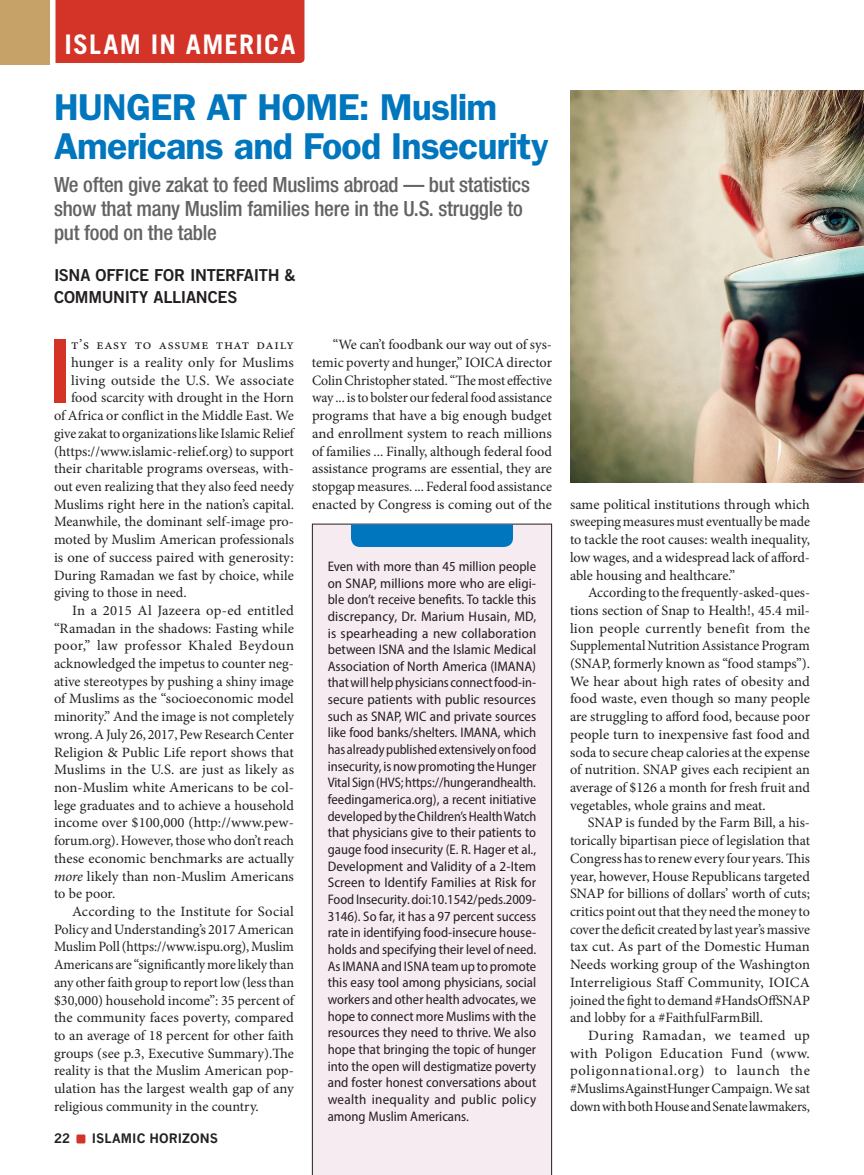
<style>
.page{position:relative;width:864px;height:1175px;background:#fff}
.page>*{position:absolute;margin:0;border:0;box-sizing:border-box;transform-origin:0 0}
.t1{font:88.8px "Franklin Gothic Extra Cond";color:#d43327}
.t2{font:600 37.5px/39px "Franklin Gothic";letter-spacing:-.02em;color:#0076be}
.t3{font:700 27px "Trade Gothic";letter-spacing:.045em;color:#fff}
.t4{font:500 condensed 21px/24px "Helvetica Neue";letter-spacing:-.01em;color:#636366}
.t5{font:16.5px/22.5px "Trade Gothic Bold Two";letter-spacing:-.02em;color:#231f20}
.t6{font:14.25px/17.7px "Minion Pro";color:#231f20;text-align:justify}
.t7{font:14.25px "Minion Pro";letter-spacing:.025em;color:#231f20}
.t8{font:14.25px "Minion Pro";letter-spacing:.02em;color:#231f20}
.t9{font:14.25px "Minion Pro";letter-spacing:.045em;color:#231f20}
.t10{font:semi-condensed 13.8px/16.6px "Myriad Pro";letter-spacing:.02em;color:#231f20;text-align:justify}
.t11{font:700 12.75px "News Gothic";letter-spacing:.005em;color:#231f20}
.s1{font-style:italic}
</style>
<div class="page">
<div style="left:312px;top:524px;width:240px;height:650px;background:#f6ebf1"></div>
<img style="left:570px;top:90px;width:294px;height:392px">
<div style="left:55px;top:0;width:250px;height:63px;background:#d43327"></div>
<div style="left:0;top:0;width:50px;height:64px;background:#c6a268"></div>
<div style="left:76px;top:1134px;width:9px;height:9px;background:#d43327;border-radius:2px"></div>
<div style="left:351px;top:524px;width:162px;height:23px;background:#0076be"></div>
<h3 class="t3" style="left:64px;top:28px;width:233px">ISLAM IN AMERICA</h3>
<h2 class="t2" style="left:54px;top:87px;width:496px">HUNGER AT HOME: Muslim<br>Americans and Food Insecurity</h2>
<h3 class="t4" style="left:54px;top:173px;width:478px">We often give zakat to feed Muslims abroad — but statistics show that many Muslim families here in the U.S. struggle to put food on the table</h3>
<p class="t5" style="left:54px;top:263px;width:243px">ISNA OFFICE FOR INTERFAITH &amp;<br>COMMUNITY ALLIANCES</p>
<h1 class="t1" style="left:51px;top:324px;width:20px">I</h1>
<p class="t9" style="left:71px;top:335px;width:224px">t’s easy to assume that daily</p>
<p class="t6" style="left:312px;top:336px;width:242px;text-indent:21px">“We can’t foodbank our way out of sys&shy;temic poverty and hunger,” IOICA director Colin Christopher stated. “The most effective way ... is to bolster our federal food assistance programs that have a big enough budget and enrollment system to reach millions of families ... Finally, although federal food assistance programs are essential, they are stopgap measures. ... Federal food assistance enacted by Congress is coming out of the</p>
<p class="t6" style="left:71px;top:354px;width:224px">hunger is a reality only for Muslims</p>
<p class="t6" style="left:71px;top:371px;width:225px">living outside the U.S. We associate</p>
<p class="t6" style="left:71px;top:389px;width:224px">food scarcity with drought in the Horn</p>
<p class="t6" style="left:54px;top:407px;width:241px">of Africa or conflict in the Middle East. We</p>
<p class="t6" style="left:54px;top:424px;width:242px">give zakat to organizations like Islamic Relief</p>
<p class="t6" style="left:54px;top:442px;width:242px">(https://www.islamic-relief.org) to support</p>
<p class="t6" style="left:54px;top:460px;width:242px">their charitable programs overseas, with-</p>
<p class="t6" style="left:54px;top:477px;width:242px">out even realizing that they also feed needy</p>
<p class="t6" style="left:54px;top:495px;width:242px">Muslims right here in the nation’s capital.</p>
<p class="t6" style="left:54px;top:513px;width:242px">Meanwhile, the dominant self-image pro-</p>
<p class="t6" style="left:54px;top:531px;width:241px">moted by Muslim American professionals</p>
<p class="t6" style="left:54px;top:548px;width:241px">is one of success paired with generosity:</p>
<p class="t6" style="left:54px;top:566px;width:241px">During Ramadan we fast by choice, while</p>
<p class="t6" style="left:54px;top:584px;width:134px">giving to those in need.</p>
<p class="t8" style="left:72px;top:601px;width:224px">In a 2015 Al Jazeera op-ed entitled</p>
<p class="t6" style="left:54px;top:619px;width:241px">“Ramadan in the shadows: Fasting while</p>
<p class="t7" style="left:54px;top:636px;width:242px">poor,” law professor Khaled Beydoun</p>
<p class="t6" style="left:54px;top:654px;width:241px">acknowledged the impetus to counter neg-</p>
<p class="t6" style="left:54px;top:672px;width:242px">ative stereotypes by pushing a shiny image</p>
<p class="t6" style="left:54px;top:690px;width:241px">of Muslims as the “socioeconomic model</p>
<p class="t6" style="left:54px;top:708px;width:242px">minority.” And the image is not completely</p>
<p class="t6" style="left:54px;top:725px;width:241px">wrong. A July 26, 2017, Pew Research Center</p>
<p class="t6" style="left:54px;top:743px;width:241px">Religion &amp; Public Life report shows that</p>
<p class="t6" style="left:54px;top:761px;width:242px">Muslims in the U.S. are just as likely as</p>
<p class="t6" style="left:54px;top:778px;width:242px">non-Muslim white Americans to be col-</p>
<p class="t6" style="left:54px;top:796px;width:241px">lege graduates and to achieve a household</p>
<p class="t6" style="left:54px;top:814px;width:240px">income over $100,000 (http://www.pew-</p>
<p class="t6" style="left:54px;top:831px;width:242px">forum.org). However, those who don’t reach</p>
<p class="t6" style="left:54px;top:849px;width:242px">these economic benchmarks are actually</p>
<p class="t6" style="left:54px;top:867px;width:241px"><span class="s1">more</span> likely than non-Muslim Americans</p>
<p class="t6" style="left:54px;top:885px;width:63px">to be poor.</p>
<p class="t6" style="left:72px;top:902px;width:224px">According to the Institute for Social</p>
<p class="t6" style="left:54px;top:920px;width:242px">Policy and Understanding’s 2017 American</p>
<p class="t6" style="left:54px;top:938px;width:241px">Muslim Poll (https://www.ispu.org), Muslim</p>
<p class="t6" style="left:54px;top:955px;width:242px">Americans are “significantly more likely than</p>
<p class="t6" style="left:54px;top:973px;width:242px">any other faith group to report low (less than</p>
<p class="t6" style="left:54px;top:991px;width:242px">$30,000) household income”: 35 percent of</p>
<p class="t6" style="left:54px;top:1008px;width:241px">the community faces poverty, compared</p>
<p class="t6" style="left:54px;top:1026px;width:241px">to an average of 18 percent for other faith</p>
<p class="t6" style="left:54px;top:1044px;width:242px">groups (see p.3, Executive Summary).The</p>
<p class="t6" style="left:54px;top:1062px;width:242px">reality is that the Muslim American pop-</p>
<p class="t6" style="left:54px;top:1079px;width:242px">ulation has the largest wealth gap of any</p>
<p class="t6" style="left:54px;top:1097px;width:206px">religious community in the country.</p>
<p class="t10" style="left:328px;top:558px;width:210px">Even with more than 45 million people on SNAP, millions more who are eligi&shy;ble don’t receive benefits. To tackle this discrepancy, Dr. Marium Husain, MD, is spearheading a new collaboration between ISNA and the Islamic Medical Association of North America (IMANA) that will help physicians connect food-in&shy;secure patients with public resources such as SNAP, WIC and private sources like food banks/shelters. IMANA, which has already published extensively on food insecurity, is now promoting the Hunger Vital Sign (HVS; https://hungerandhealth. feedingamerica.org), a recent initiative developed by the Children’s Health Watch that physicians give to their patients to gauge food insecurity (E. R. Hager et al., Development and Validity of a 2-Item Screen to Identify Families at Risk for Food Insecurity. doi:10.1542/peds.2009- 3146). So far, it has a 97 percent success rate in identifying food-insecure house&shy;holds and specifying their level of need.<br>As IMANA and ISNA team up to promote this easy tool among physicians, social workers and other health advocates, we hope to connect more Muslims with the resources they need to thrive. We also hope that bringing the topic of hunger into the open will destigmatize poverty and foster honest conversations about wealth inequality and public policy among Muslim Americans.</p>
<p class="t11" style="left:54px;top:1131px;width:18px">22</p>
<p class="t11" style="left:92px;top:1131px;width:128px">ISLAMIC HORIZONS</p>
<p class="t6" style="left:570px;top:495px;width:242px">same political institutions through which sweeping measures must eventually be made to tackle the root causes: wealth inequality, low wages, and a widespread lack of afford&shy;able housing and healthcare.”</p>
<p class="t6" style="left:570px;top:584px;width:242px;text-indent:18px">According to the frequently-asked-ques&shy;tions section of Snap to Health!, 45.4 mil&shy;lion people currently benefit from the Supplemental Nutrition Assistance Program (SNAP, formerly known as “food stamps”).<br>We hear about high rates of obesity and food waste, even though so many people are struggling to afford food, because poor people turn to inexpensive fast food and soda to secure cheap calories at the expense of nutrition. SNAP gives each recipient an average of $126 a month for fresh fruit and vegetables, whole grains and meat.</p>
<p class="t6" style="left:570px;top:814px;width:242px;text-indent:18px">SNAP is funded by the Farm Bill, a his&shy;torically bipartisan piece of legislation that Congress has to renew every four years. This year, however, House Republicans targeted SNAP for billions of dollars’ worth of cuts; critics point out that they need the money to cover the deficit created by last year’s massive tax cut. As part of the Domestic Human Needs working group of the Washington Interreligious Staff Community, IOICA joined the fight to demand #HandsOffSNAP and lobby for a #FaithfulFarmBill.</p>
<p class="t6" style="left:570px;top:1026px;width:242px;text-indent:18px">During Ramadan, we teamed up with Poligon Education Fund (www. poligonnational.org) to launch the #MuslimsAgainstHunger Campaign. We sat down with both House and Senate lawmakers,</p>
</div>
